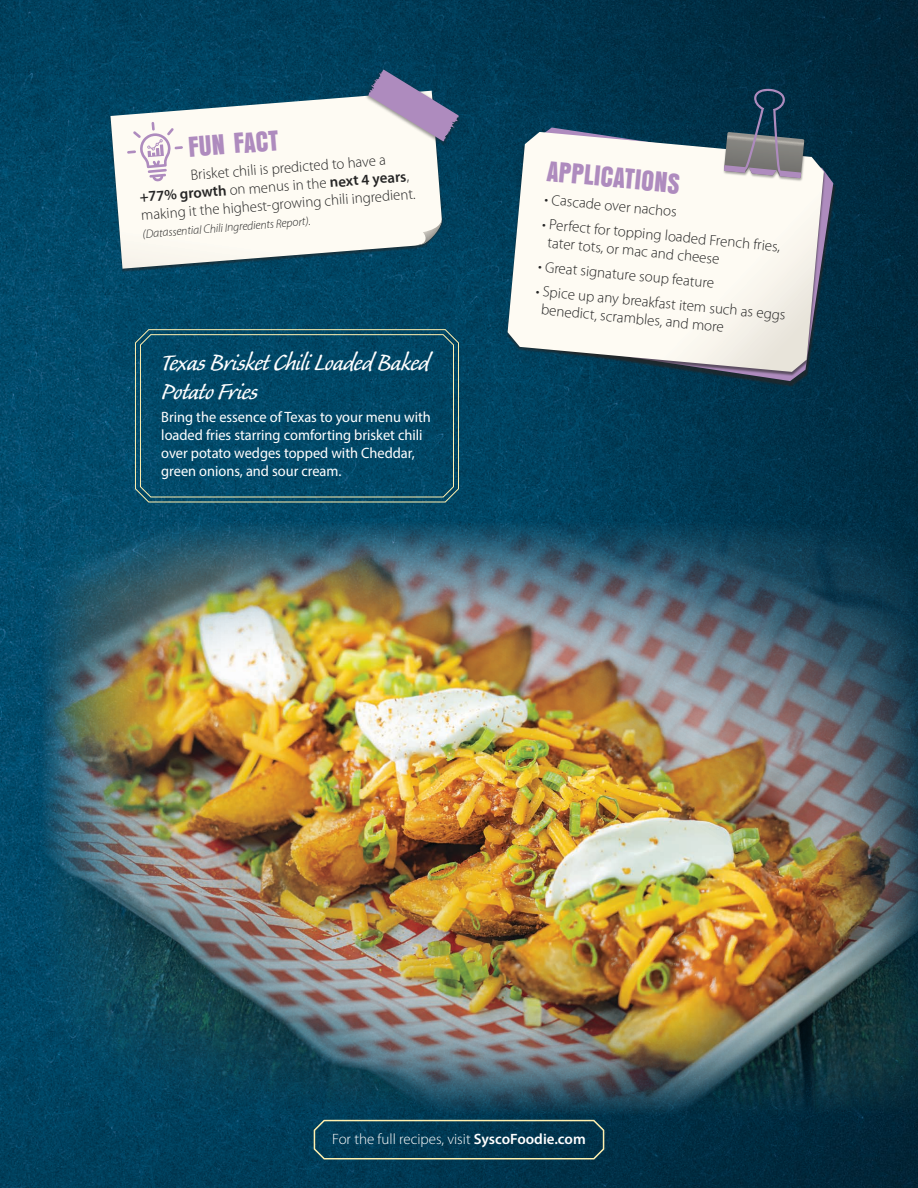
<style>
.page{position:relative;width:918px;height:1188px;background:#fff}
.page>*{position:absolute;margin:0;border:0;box-sizing:border-box;transform-origin:0 0}
.t1{font:30px/28.5px "Caliban Std";letter-spacing:-.02em;color:#fff}
.t2{font:30px "Anzeigen Gro";color:#ae8bbe}
.t3{font:300 15px/18px "Myriad Pro";color:#252525}
.t4{font:15px/18px "Myriad Pro";color:#fff;scale:.96 1}
.t5{font:300 15px "Myriad Pro";color:#fff}
.t6{font:italic 300 12px "Myriad Pro";color:#252525}
.s1{font-weight:600}
</style>
<div class="page">
<img style="left:0;top:0;width:918px;height:1188px">
<svg style="left:313px;top:1118px;width:292px;height:42px;background:#144659"></svg>
<img style="left:40px;top:521px;width:878px;height:594px">
<svg style="left:134px;top:328px;width:326px;height:175px;background:#316774"></svg>
<svg style="left:139px;top:333px;width:316px;height:165px;background:#054b68"></svg>
<div style="left:109px;top:91px;width:335px;height:182px;background:#252525;opacity:.6"></div>
<svg style="left:110px;top:91px;width:332px;height:178px"></svg>
<svg style="left:415px;top:219px;width:28px;height:27px"></svg>
<div style="left:365px;top:67px;width:97px;height:79px;background:#252525;opacity:.45"></div>
<svg style="left:368px;top:69px;width:92px;height:72px"></svg>
<svg style="left:127px;top:122px;width:56px;height:59px"></svg>
<div style="left:507px;top:130px;width:329px;height:257px;background:#252525;opacity:.75"></div>
<svg style="left:509px;top:128px;width:324px;height:253px;background:#123b55"></svg>
<div style="left:506px;top:132px;width:320px;height:244px;background:#252525;opacity:.6"></div>
<svg style="left:508px;top:132px;width:316px;height:240px"></svg>
<div style="left:723px;top:133px;width:83px;height:49px;background:#252525;opacity:.4"></div>
<svg style="left:724px;top:88px;width:80px;height:90px;background:#4b5e6d"></svg>
<h1 class="t2" style="left:187px;top:131px;width:92px;rotate:-5deg">FUN FACT</h1>
<p class="t3" style="left:138px;top:169px;width:277px;text-indent:52px;rotate:-4deg">Brisket chili is predicted to have a <span class="s1">+77% growth</span> on menus in the <span class="s1">next 4 years</span>, making it the highest-growing chili ingredient.</p>
<p class="t6" style="left:142px;top:228px;width:170px;rotate:-5deg">(Datassential Chili Ingredients Report).</p>
<h1 class="t1" style="left:161px;top:350px;width:270px">Texas Brisket Chili Loaded Baked<br>Potato Fries</h1>
<p class="t4" style="left:161px;top:407px;width:282px">Bring the essence of Texas to your menu with loaded fries starring comforting brisket chili over potato wedges topped with Cheddar, green onions, and sour cream.</p>
<h1 class="t2" style="left:549px;top:155px;width:135px;rotate:5deg">APPLICATIONS</h1>
<p class="t3" style="left:546px;top:190px;width:134px;rotate:6deg">• Cascade over nachos</p>
<p class="t3" style="left:551px;top:215px;width:233px;text-indent:-7px;rotate:6deg">• Perfect for topping loaded French fries, tater tots, or mac and cheese</p>
<p class="t3" style="left:539px;top:257px;width:178px;rotate:6deg">• Great signature soup feature</p>
<p class="t3" style="left:544px;top:282px;width:245px;text-indent:-7px;rotate:6deg">• Spice up any breakfast item such as eggs benedict, scrambles, and more</p>
<p class="t5" style="left:332px;top:1131px;width:255px">For the full recipes, visit <span class="s1">SyscoFoodie.com</span></p>
</div>
